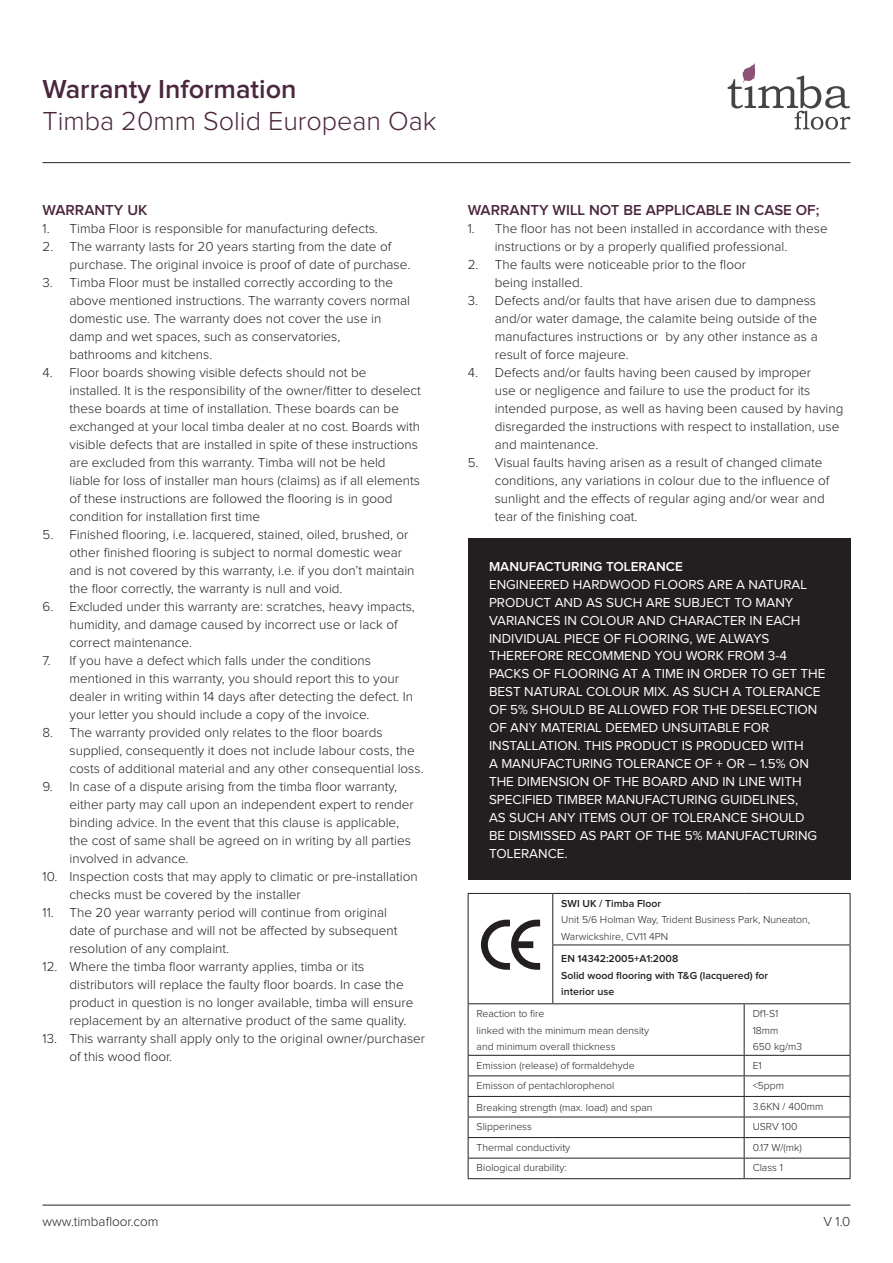
<style>
.page{position:relative;width:893px;height:1263px;background:#fff}
.page>*{position:absolute;margin:0;border:0;box-sizing:border-box;transform-origin:0 0}
.t1{font:300 27px "Proxima Nova";color:#4b273e}
.t2{font:600 27px "Proxima Nova";color:#4b273e}
.t3{font:600 15px "Proxima Nova";color:#4b273e}
.t4{font:300 13.5px/18px "Proxima Nova";color:#231f20}
.t5{font:13.5px/18px "Proxima Nova";color:#fff}
.t6{font:600 13.5px "Proxima Nova";color:#fff}
.t7{font:300 10.5px/16.5px "Proxima Nova";color:#231f20}
.t8{font:600 10.5px/16.5px "Proxima Nova";color:#231f20}
</style>
<div class="page">
<hr style="left:43px;top:162px;width:807px;height:1px;background:#231f20">
<hr style="left:43px;top:1205px;width:807px;height:1px;background:#231f20">
<svg style="left:728px;top:63px;width:123px;height:67px"></svg>
<svg style="left:481px;top:920px;width:59px;height:50px"></svg>
<div style="left:468px;top:539px;width:382px;height:341px;background:#231f20"></div>
<hr style="left:468px;top:893px;width:85px;height:1px;background:#231f20">
<hr style="left:468px;top:894px;width:1px;height:51px;background:#231f20">
<hr style="left:553px;top:893px;width:191px;height:1px;background:#231f20">
<hr style="left:552px;top:894px;width:1px;height:50px;background:#231f20">
<hr style="left:744px;top:893px;width:106px;height:1px;background:#231f20">
<hr style="left:850px;top:894px;width:1px;height:50px;background:#231f20">
<hr style="left:468px;top:945px;width:1px;height:58px;background:#231f20">
<hr style="left:552px;top:944px;width:192px;height:1px;background:#231f20">
<hr style="left:552px;top:945px;width:1px;height:58px;background:#231f20">
<hr style="left:744px;top:944px;width:106px;height:1px;background:#231f20">
<hr style="left:850px;top:945px;width:1px;height:58px;background:#231f20">
<hr style="left:468px;top:1003px;width:85px;height:1px;background:#231f20">
<hr style="left:468px;top:1004px;width:1px;height:51px;background:#231f20">
<hr style="left:553px;top:1003px;width:191px;height:1px;background:#231f20">
<hr style="left:744px;top:1003px;width:106px;height:1px;background:#231f20">
<hr style="left:744px;top:1004px;width:1px;height:51px;background:#231f20">
<hr style="left:850px;top:1004px;width:1px;height:51px;background:#231f20">
<hr style="left:468px;top:1055px;width:85px;height:1px;background:#231f20">
<hr style="left:553px;top:1055px;width:191px;height:1px;background:#231f20">
<hr style="left:744px;top:1055px;width:106px;height:1px;background:#231f20">
<hr style="left:468px;top:1075px;width:85px;height:1px;background:#231f20">
<hr style="left:553px;top:1075px;width:191px;height:1px;background:#231f20">
<hr style="left:744px;top:1075px;width:106px;height:1px;background:#231f20">
<hr style="left:468px;top:1096px;width:85px;height:1px;background:#231f20">
<hr style="left:553px;top:1096px;width:191px;height:1px;background:#231f20">
<hr style="left:744px;top:1096px;width:106px;height:1px;background:#231f20">
<hr style="left:468px;top:1116px;width:85px;height:1px;background:#231f20">
<hr style="left:553px;top:1116px;width:191px;height:1px;background:#231f20">
<hr style="left:744px;top:1116px;width:106px;height:1px;background:#231f20">
<hr style="left:468px;top:1137px;width:85px;height:1px;background:#231f20">
<hr style="left:553px;top:1137px;width:191px;height:1px;background:#231f20">
<hr style="left:744px;top:1137px;width:106px;height:1px;background:#231f20">
<hr style="left:468px;top:1158px;width:85px;height:1px;background:#231f20">
<svg style="left:468px;top:1056px;width:1px;height:122px"></svg>
<hr style="left:553px;top:1158px;width:191px;height:1px;background:#231f20">
<hr style="left:744px;top:1158px;width:106px;height:1px;background:#231f20">
<svg style="left:744px;top:1056px;width:1px;height:122px"></svg>
<svg style="left:850px;top:1056px;width:1px;height:122px"></svg>
<hr style="left:468px;top:1178px;width:85px;height:1px;background:#231f20">
<hr style="left:553px;top:1178px;width:191px;height:1px;background:#231f20">
<hr style="left:744px;top:1178px;width:106px;height:1px;background:#231f20">
<h1 class="t2" style="left:43px;top:77px;width:256px">Warranty Information</h1>
<h1 class="t1" style="left:43px;top:108px;width:395px">Timba 20mm Solid European Oak</h1>
<p class="t3" style="left:43px;top:203px;width:106px">WARRANTY UK</p>
<p class="t4" style="left:43px;top:220px;width:337px">1. Timba Floor is responsible for manufacturing defects.</p>
<p class="t4" style="left:70px;top:238px;width:342px;text-indent:-27px">2. The warranty lasts for 20 years starting from the date of purchase. The original invoice is proof of date of purchase.</p>
<p class="t4" style="left:70px;top:274px;width:342px;text-indent:-27px">3. Timba Floor must be installed correctly according to the above mentioned instructions. The warranty covers normal domestic use. The warranty does not cover the use in damp and wet spaces, such as conservatories,<br>bathrooms and kitchens.</p>
<p class="t4" style="left:70px;top:364px;width:353px;text-indent:-27px">4. Floor boards showing visible defects should not be installed. It is the responsibility of the owner/fitter to deselect these boards at time of installation. These boards can be exchanged at your local timba dealer at no cost. Boards with visible defects that are installed in spite of these instructions are excluded from this warranty. Timba will not be held<br>liable for loss of installer man hours (claims) as if all elements of these instructions are followed the flooring is in good condition for installation first time</p>
<p class="t4" style="left:70px;top:526px;width:347px;text-indent:-27px">5. Finished flooring, i.e. lacquered, stained, oiled, brushed, or other finished flooring is subject to normal domestic wear and is not covered by this warranty, i.e. if you don’t maintain the floor correctly, the warranty is null and void.</p>
<p class="t4" style="left:70px;top:598px;width:347px;text-indent:-27px">6. Excluded under this warranty are: scratches, heavy impacts, humidity, and damage caused by incorrect use or lack of correct maintenance.</p>
<p class="t4" style="left:70px;top:652px;width:345px;text-indent:-27px">7. If you have a defect which falls under the conditions mentioned in this warranty, you should report this to your dealer in writing within 14 days after detecting the defect. In your letter you should include a copy of the invoice.</p>
<p class="t4" style="left:70px;top:724px;width:356px;text-indent:-27px">8. The warranty provided only relates to the floor boards supplied, consequently it does not include labour costs, the costs of additional material and any other consequential loss.</p>
<p class="t4" style="left:70px;top:778px;width:346px;text-indent:-27px">9. In case of a dispute arising from the timba floor warranty, either party may call upon an independent expert to render binding advice. In the event that this clause is applicable, the cost of same shall be agreed on in writing by all parties involved in advance.</p>
<p class="t4" style="left:70px;top:868px;width:350px;text-indent:-27px">10. Inspection costs that may apply to climatic or pre-installation checks must be covered by the installer</p>
<p class="t4" style="left:70px;top:904px;width:329px;text-indent:-27px">11. The 20 year warranty period will continue from original date of purchase and will not be affected by subsequent resolution of any complaint.</p>
<p class="t4" style="left:70px;top:958px;width:345px;text-indent:-27px">12. Where the timba floor warranty applies, timba or its distributors will replace the faulty floor boards. In case the product in question is no longer available, timba will ensure replacement by an alternative product of the same quality.</p>
<p class="t4" style="left:70px;top:1030px;width:357px;text-indent:-27px">13. This warranty shall apply only to the original owner/purchaser of this wood floor.</p>
<p class="t3" style="left:468px;top:203px;width:353px">WARRANTY WILL NOT BE APPLICABLE IN CASE OF;</p>
<p class="t4" style="left:495px;top:220px;width:334px;text-indent:-27px">1. The floor has not been installed in accordance with these instructions or by a properly qualified professional.</p>
<p class="t4" style="left:495px;top:256px;width:253px;text-indent:-27px">2. The faults were noticeable prior to the floor being installed.</p>
<p class="t4" style="left:495px;top:292px;width:324px;text-align:justify;text-indent:-27px">3. Defects and/or faults that have arisen due to dampness and/or water damage, the calamite being outside of the manufactures instructions or by any other instance as a result of force majeure.</p>
<p class="t4" style="left:495px;top:364px;width:350px;text-indent:-27px">4. Defects and/or faults having been caused by improper<br>use or negligence and failure to use the product for its intended purpose, as well as having been caused by having disregarded the instructions with respect to installation, use and maintenance.</p>
<p class="t4" style="left:495px;top:454px;width:336px;text-indent:-27px">5. Visual faults having arisen as a result of changed climate conditions, any variations in colour due to the influence of sunlight and the effects of regular aging and/or wear and tear of the finishing coat.</p>
<p class="t6" style="left:489px;top:560px;width:195px">MANUFACTURING TOLERANCE</p>
<p class="t5" style="left:489px;top:576px;width:338px">ENGINEERED HARDWOOD FLOORS ARE A NATURAL PRODUCT AND AS SUCH ARE SUBJECT TO MANY VARIANCES IN COLOUR AND CHARACTER IN EACH INDIVIDUAL PIECE OF FLOORING, WE ALWAYS THEREFORE RECOMMEND YOU WORK FROM 3-4<br>PACKS OF FLOORING AT A TIME IN ORDER TO GET THE BEST NATURAL COLOUR MIX. AS SUCH A TOLERANCE OF 5% SHOULD BE ALLOWED FOR THE DESELECTION OF ANY MATERIAL DEEMED UNSUITABLE FOR INSTALLATION. THIS PRODUCT IS PRODUCED WITH<br>A MANUFACTURING TOLERANCE OF + OR – 1.5% ON THE DIMENSION OF THE BOARD AND IN LINE WITH SPECIFIED TIMBER MANUFACTURING GUIDELINES,<br>AS SUCH ANY ITEMS OUT OF TOLERANCE SHOULD<br>BE DISMISSED AS PART OF THE 5% MANUFACTURING TOLERANCE.</p>
<p class="t8" style="left:561px;top:895px;width:101px">SWI UK / Timba Floor</p>
<p class="t7" style="left:561px;top:912px;width:250px">Unit 5/6 Holman Way, Trident Business Park, Nuneaton,<br>Warwickshire, CV11 4PN</p>
<p class="t8" style="left:561px;top:951px;width:208px">EN 14342:2005+A1:2008<br>Solid wood flooring with T&amp;G (lacquered) for interior use</p>
<p class="t7" style="left:477px;top:1006px;width:174px">Reaction to fire<br>linked with the minimum mean density and minimum overall thickness</p>
<p class="t7" style="left:753px;top:1006px;width:51px">Df1-S1<br>18mm<br>650 kg/m3</p>
<p class="t7" style="left:477px;top:1057px;width:160px">Emission (release) of formaldehyde</p>
<p class="t7" style="left:753px;top:1057px;width:11px">E1</p>
<p class="t7" style="left:477px;top:1078px;width:139px">Emisson of pentachlorophenol</p>
<p class="t7" style="left:753px;top:1078px;width:33px">&lt;5ppm</p>
<p class="t7" style="left:477px;top:1099px;width:177px">Breaking strength (max. load) and span</p>
<p class="t7" style="left:753px;top:1098px;width:72px">3.6KN / 400mm</p>
<p class="t7" style="left:477px;top:1119px;width:57px">Slipperiness</p>
<p class="t7" style="left:753px;top:1119px;width:46px">USRV 100</p>
<p class="t7" style="left:477px;top:1139px;width:95px">Thermal conductivity</p>
<p class="t7" style="left:753px;top:1139px;width:51px">0.17 W/(mk)</p>
<p class="t7" style="left:477px;top:1160px;width:92px">Biological durability:</p>
<p class="t7" style="left:753px;top:1160px;width:32px">Class 1</p>
<p class="t4" style="left:43px;top:1213px;width:118px">www.timbafloor.com</p>
<p class="t4" style="left:823px;top:1213px;width:29px">V 1.0</p>
</div>
